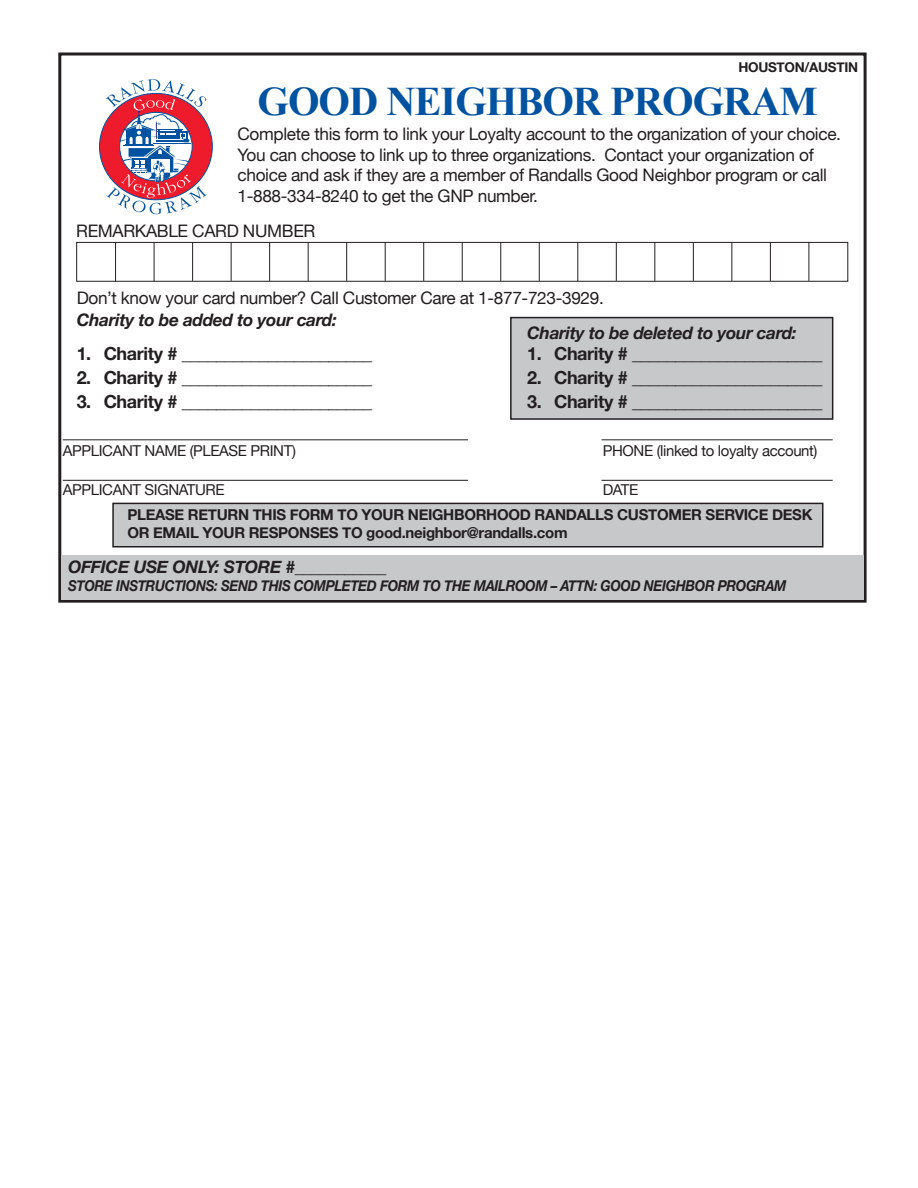
<style>
.page{position:relative;width:918px;height:1188px;background:#fff}
.page>*{position:absolute;margin:0;border:0;box-sizing:border-box;transform-origin:0 0}
.t1{font:700 40.5px "Times New Roman";letter-spacing:-.025em;color:#0153a1}
.t2{font:700 18px "Helvetica Neue";letter-spacing:-.02em;color:#231f20}
.t3{font:17.25px/20.7px "Helvetica Neue";letter-spacing:-.02em;color:#231f20}
.t4{font:italic 700 17.25px "Helvetica Neue";letter-spacing:-.02em;color:#231f20}
.t5{font:700 15px/18px "Helvetica Neue";letter-spacing:-.02em;color:#231f20}
.t6{font:italic 700 15px "Helvetica Neue";letter-spacing:-.025em;color:#231f20;scale:.9 1}
.t7{font:15px "Helvetica Neue";letter-spacing:-.025em;color:#231f20}
.t8{font:700 13.5px "Helvetica Neue";letter-spacing:-.02em;color:#231f20}
.s1{font-style:normal}
</style>
<div class="page">
<div style="left:58px;top:52px;width:809px;height:551px;border:3px solid #231f20"></div>
<div style="left:61px;top:555px;width:803px;height:45px;background:#c7c8ca"></div>
<div style="left:113px;top:503px;width:710px;height:44px;background:#c7c8ca"></div>
<div style="left:112px;top:503px;width:712px;height:45px;border:2px solid #231f20"></div>
<div style="left:511px;top:318px;width:322px;height:101px;background:#c7c8ca"></div>
<div style="left:510px;top:317px;width:323px;height:103px;border:2px solid #231f20"></div>
<div style="left:100px;top:93px;width:112px;height:107px;background:#ee1b2c;border-radius:50%"></div>
<svg style="left:106px;top:79px;width:101px;height:135px"></svg>
<div style="left:76px;top:242px;width:772px;height:40px;border:1px solid #231f20"></div>
<hr style="left:115px;top:243px;width:1px;height:39px;background:#231f20">
<hr style="left:154px;top:243px;width:1px;height:39px;background:#231f20">
<hr style="left:192px;top:242px;width:1px;height:39px;background:#231f20">
<hr style="left:231px;top:242px;width:1px;height:39px;background:#231f20">
<hr style="left:269px;top:242px;width:1px;height:39px;background:#231f20">
<hr style="left:308px;top:242px;width:1px;height:39px;background:#231f20">
<hr style="left:346px;top:242px;width:1px;height:39px;background:#231f20">
<hr style="left:385px;top:242px;width:1px;height:39px;background:#231f20">
<hr style="left:423px;top:242px;width:1px;height:39px;background:#231f20">
<hr style="left:462px;top:242px;width:1px;height:39px;background:#231f20">
<hr style="left:500px;top:242px;width:1px;height:39px;background:#231f20">
<hr style="left:539px;top:242px;width:1px;height:39px;background:#231f20">
<hr style="left:577px;top:242px;width:1px;height:39px;background:#231f20">
<hr style="left:616px;top:242px;width:1px;height:39px;background:#231f20">
<hr style="left:654px;top:242px;width:1px;height:39px;background:#231f20">
<hr style="left:693px;top:242px;width:1px;height:39px;background:#231f20">
<hr style="left:731px;top:242px;width:1px;height:39px;background:#231f20">
<hr style="left:770px;top:242px;width:1px;height:39px;background:#231f20">
<hr style="left:809px;top:242px;width:1px;height:39px;background:#231f20">
<hr style="left:63px;top:439px;width:405px;height:1px;background:#231f20">
<hr style="left:602px;top:439px;width:231px;height:1px;background:#231f20">
<hr style="left:63px;top:480px;width:405px;height:1px;background:#231f20">
<hr style="left:602px;top:480px;width:231px;height:1px;background:#231f20">
<p class="t8" style="left:738px;top:56px;width:121px">HOUSTON/AUSTIN</p>
<h1 class="t1" style="left:258px;top:73px;width:562px">GOOD NEIGHBOR PROGRAM</h1>
<p class="t3" style="left:238px;top:125px;width:605px">Complete this form to link your Loyalty account to the organization of your choice.<br>You can choose to link up to three organizations. Contact your organization of choice and ask if they are a member of Randalls Good Neighbor program or call 1-888-334-8240 to get the GNP number.</p>
<p class="t3" style="left:76px;top:222px;width:241px">REMARKABLE CARD NUMBER</p>
<p class="t3" style="left:77px;top:288px;width:529px">Don’t know your card number? Call Customer Care at 1-877-723-3929.</p>
<p class="t4" style="left:77px;top:306px;width:262px">Charity to be added to your card:</p>
<p class="t4" style="left:527px;top:319px;width:271px">Charity to be deleted to your card:</p>
<p class="t2" style="left:527px;top:339px;width:297px">1. Charity # ______________________</p>
<p class="t2" style="left:527px;top:363px;width:297px">2. Charity # ______________________</p>
<p class="t2" style="left:527px;top:387px;width:297px">3. Charity # ______________________</p>
<p class="t2" style="left:77px;top:339px;width:297px">1. Charity # ______________________</p>
<p class="t2" style="left:77px;top:363px;width:297px">2. Charity # ______________________</p>
<p class="t2" style="left:77px;top:387px;width:297px">3. Charity # ______________________</p>
<p class="t7" style="left:63px;top:440px;width:235px">APPLICANT NAME (PLEASE PRINT)</p>
<p class="t7" style="left:603px;top:440px;width:216px">PHONE (linked to loyalty account)</p>
<p class="t7" style="left:63px;top:479px;width:163px">APPLICANT SIGNATURE</p>
<p class="t7" style="left:603px;top:479px;width:37px">DATE</p>
<p class="t5" style="left:127px;top:506px;width:687px">PLEASE RETURN THIS FORM TO YOUR NEIGHBORHOOD RANDALLS CUSTOMER SERVICE DESK<br>OR EMAIL YOUR RESPONSES TO good.neighbor@randalls.com</p>
<p class="t4" style="left:68px;top:554px;width:320px">OFFICE USE ONLY: STORE #<span class="s1">___________</span></p>
<p class="t6" style="left:68px;top:574px;width:800px">STORE INSTRUCTIONS: SEND THIS COMPLETED FORM TO THE MAILROOM – ATTN: GOOD NEIGHBOR PROGRAM</p>
</div>
